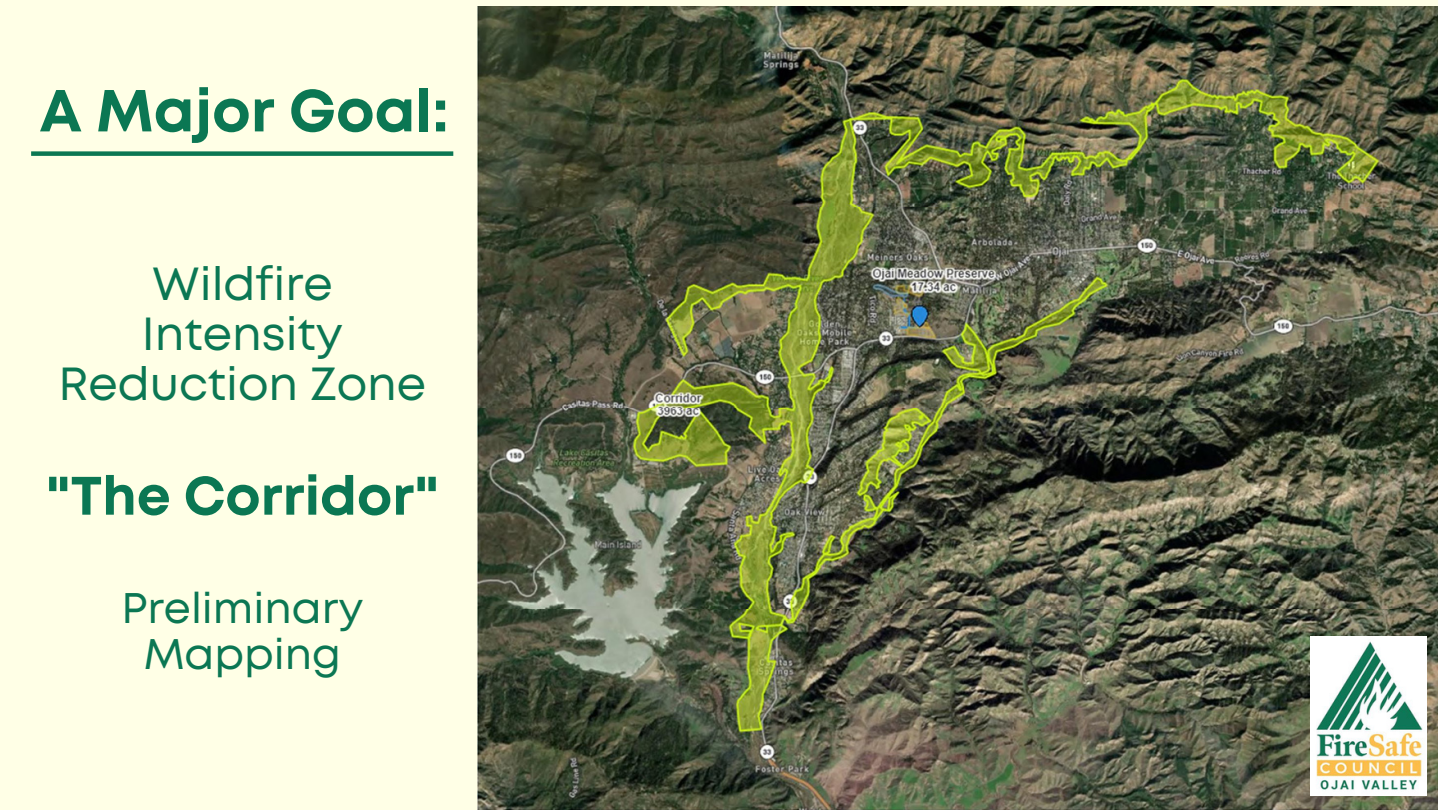
<style>
.page{position:relative;width:1438px;height:810px;background:#ffffe6}
.page>*{position:absolute;margin:0;border:0;box-sizing:border-box;transform-origin:0 0}
.t1{font:700 59.1px "Mont";color:#0b7753}
.t2{font:700 54px "Mont";color:#0b7753}
.t3{font:46.35px/49.5px "Mont";color:#0b7753;text-align:center}
.t4{font:42.75px/46.2px "Mont";color:#0b7753;text-align:center}
</style>
<div class="page">
<img style="left:477px;top:6px;width:961px;height:804px">
<div style="left:31px;top:151px;width:422px;height:5px;background:#0b7753"></div>
<img style="left:1311px;top:637px;width:115px;height:159px">
<p class="t1" style="left:39px;top:89px;width:411px">A Major Goal:</p>
<p class="t3" style="left:59px;top:263px;width:369px">Wildfire<br>Intensity<br>Reduction Zone</p>
<p class="t2" style="left:46px;top:476px;width:395px">"The Corridor"</p>
<p class="t4" style="left:121px;top:588px;width:244px">Preliminary<br>Mapping</p>
</div>
